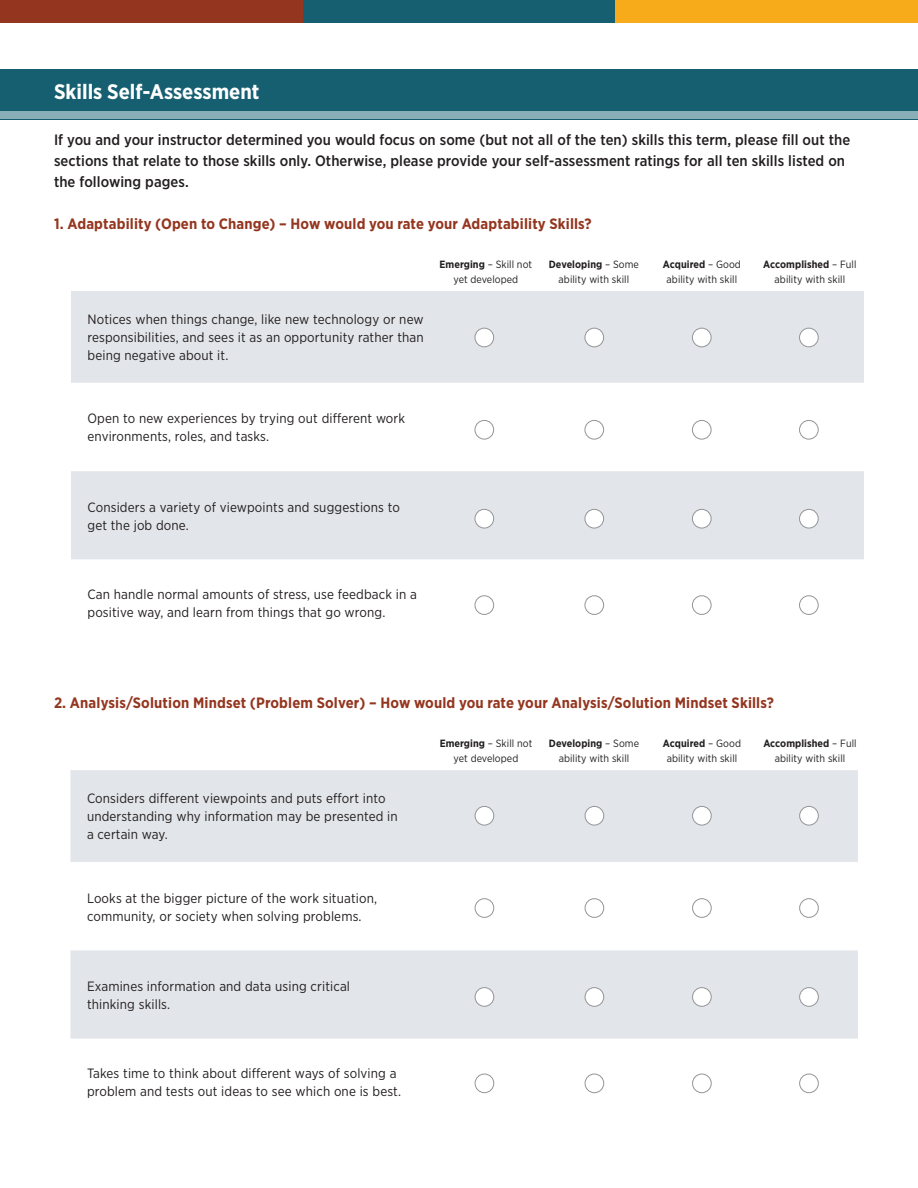
<style>
.page{position:relative;width:918px;height:1188px;background:#fff}
.page>*{position:absolute;margin:0;border:0;box-sizing:border-box;transform-origin:0 0}
.Section_Headers{font:700 21px "Gotham Narrow";color:#fff}
.sub_headers{font:500 15px/21px "Gotham Narrow";letter-spacing:.005em;color:#231f20}
.Questions{font:700 15px "Gotham Narrow";letter-spacing:.01em;color:#94361f}
.Skills_assessment_bo{font:13.5px/18px "Gotham Narrow";letter-spacing:.01em;color:#231f20}
.body{font:10.5px/15px "Gotham Narrow";letter-spacing:.005em;color:#231f20;text-align:center}
.s1{font-weight:700}
</style>
<div class="page">
<div style="left:303px;top:0;width:312px;height:23px;background:#165f71"></div>
<div style="left:0;top:0;width:303px;height:23px;background:#94361f"></div>
<div style="left:615px;top:0;width:303px;height:23px;background:#f8ab1a"></div>
<div style="left:0;top:69px;width:918px;height:50px;background:#165f71"></div>
<div style="left:0;top:112px;width:918px;height:7px;background:#8aaeb7"></div>
<svg style="left:71px;top:291px;width:793px;height:268px;fill:#e2e5e9"></svg>
<svg style="left:70px;top:770px;width:788px;height:269px;fill:#e2e5e9"></svg>
<div style="left:475px;top:328px;width:19px;height:19px;background:#fff;border-radius:50%"></div>
<div style="left:475px;top:328px;width:19px;height:19px;border:1px solid #939598;border-radius:50%"></div>
<div style="left:585px;top:328px;width:19px;height:19px;background:#fff;border-radius:50%"></div>
<div style="left:585px;top:328px;width:19px;height:19px;border:1px solid #939598;border-radius:50%"></div>
<div style="left:692px;top:328px;width:19px;height:19px;background:#fff;border-radius:50%"></div>
<div style="left:692px;top:328px;width:19px;height:19px;border:1px solid #939598;border-radius:50%"></div>
<div style="left:800px;top:328px;width:18px;height:19px;background:#fff;border-radius:50%"></div>
<div style="left:799px;top:328px;width:20px;height:19px;border:1px solid #939598;border-radius:50%"></div>
<div style="left:475px;top:420px;width:19px;height:19px;background:#fff;border-radius:50%"></div>
<div style="left:475px;top:420px;width:19px;height:20px;border:1px solid #939598;border-radius:50%"></div>
<div style="left:585px;top:420px;width:19px;height:19px;background:#fff;border-radius:50%"></div>
<div style="left:585px;top:420px;width:19px;height:20px;border:1px solid #939598;border-radius:50%"></div>
<div style="left:692px;top:420px;width:19px;height:19px;background:#fff;border-radius:50%"></div>
<div style="left:692px;top:420px;width:19px;height:20px;border:1px solid #939598;border-radius:50%"></div>
<div style="left:800px;top:420px;width:18px;height:19px;background:#fff;border-radius:50%"></div>
<div style="left:799px;top:420px;width:20px;height:20px;border:1px solid #939598;border-radius:50%"></div>
<div style="left:475px;top:509px;width:19px;height:19px;background:#fff;border-radius:50%"></div>
<div style="left:475px;top:509px;width:19px;height:19px;border:1px solid #939598;border-radius:50%"></div>
<div style="left:585px;top:509px;width:19px;height:19px;background:#fff;border-radius:50%"></div>
<div style="left:585px;top:509px;width:19px;height:19px;border:1px solid #939598;border-radius:50%"></div>
<div style="left:692px;top:509px;width:19px;height:19px;background:#fff;border-radius:50%"></div>
<div style="left:692px;top:509px;width:19px;height:19px;border:1px solid #939598;border-radius:50%"></div>
<div style="left:800px;top:509px;width:18px;height:19px;background:#fff;border-radius:50%"></div>
<div style="left:799px;top:509px;width:20px;height:19px;border:1px solid #939598;border-radius:50%"></div>
<div style="left:475px;top:595px;width:19px;height:20px;border:1px solid #939598;border-radius:50%"></div>
<div style="left:585px;top:595px;width:19px;height:20px;border:1px solid #939598;border-radius:50%"></div>
<div style="left:692px;top:595px;width:19px;height:20px;border:1px solid #939598;border-radius:50%"></div>
<div style="left:799px;top:595px;width:20px;height:20px;border:1px solid #939598;border-radius:50%"></div>
<div style="left:475px;top:806px;width:19px;height:19px;background:#fff;border-radius:50%"></div>
<div style="left:475px;top:806px;width:19px;height:19px;border:1px solid #939598;border-radius:50%"></div>
<div style="left:585px;top:806px;width:19px;height:19px;background:#fff;border-radius:50%"></div>
<div style="left:585px;top:806px;width:19px;height:19px;border:1px solid #939598;border-radius:50%"></div>
<div style="left:693px;top:806px;width:18px;height:19px;background:#fff;border-radius:50%"></div>
<div style="left:692px;top:806px;width:20px;height:19px;border:1px solid #939598;border-radius:50%"></div>
<div style="left:800px;top:806px;width:18px;height:19px;background:#fff;border-radius:50%"></div>
<div style="left:799px;top:806px;width:20px;height:19px;border:1px solid #939598;border-radius:50%"></div>
<div style="left:475px;top:899px;width:19px;height:18px;background:#fff;border-radius:50%"></div>
<div style="left:475px;top:898px;width:19px;height:20px;border:1px solid #939598;border-radius:50%"></div>
<div style="left:585px;top:899px;width:19px;height:18px;background:#fff;border-radius:50%"></div>
<div style="left:585px;top:898px;width:19px;height:20px;border:1px solid #939598;border-radius:50%"></div>
<div style="left:693px;top:899px;width:18px;height:18px;background:#fff;border-radius:50%"></div>
<div style="left:692px;top:898px;width:20px;height:20px;border:1px solid #939598;border-radius:50%"></div>
<div style="left:800px;top:899px;width:18px;height:18px;background:#fff;border-radius:50%"></div>
<div style="left:799px;top:898px;width:20px;height:20px;border:1px solid #939598;border-radius:50%"></div>
<div style="left:475px;top:988px;width:19px;height:18px;background:#fff;border-radius:50%"></div>
<div style="left:475px;top:987px;width:19px;height:20px;border:1px solid #939598;border-radius:50%"></div>
<div style="left:585px;top:988px;width:19px;height:18px;background:#fff;border-radius:50%"></div>
<div style="left:585px;top:987px;width:19px;height:20px;border:1px solid #939598;border-radius:50%"></div>
<div style="left:693px;top:988px;width:18px;height:18px;background:#fff;border-radius:50%"></div>
<div style="left:692px;top:987px;width:20px;height:20px;border:1px solid #939598;border-radius:50%"></div>
<div style="left:800px;top:988px;width:18px;height:18px;background:#fff;border-radius:50%"></div>
<div style="left:799px;top:987px;width:20px;height:20px;border:1px solid #939598;border-radius:50%"></div>
<div style="left:475px;top:1074px;width:19px;height:19px;border:1px solid #939598;border-radius:50%"></div>
<div style="left:585px;top:1074px;width:19px;height:19px;border:1px solid #939598;border-radius:50%"></div>
<div style="left:692px;top:1074px;width:20px;height:19px;border:1px solid #939598;border-radius:50%"></div>
<div style="left:799px;top:1074px;width:20px;height:19px;border:1px solid #939598;border-radius:50%"></div>
<p class="Section_Headers" style="left:54px;top:78px;width:207px">Skills Self-Assessment</p>
<p class="sub_headers" style="left:54px;top:130px;width:798px">If you and your instructor determined you would focus on some (but not all of the ten) skills this term, please fill out the sections that relate to those skills only. Otherwise, please provide your self-assessment ratings for all ten skills listed on the following pages.</p>
<p class="Questions" style="left:54px;top:214px;width:539px">1. Adaptability (Open to Change) – How would you rate your Adaptability Skills?</p>
<p class="Skills_assessment_bo" style="left:88px;top:310px;width:338px;text-align:justify">Notices when things change, like new technology or new responsibilities, and sees it as an opportunity rather than being negative about it.</p>
<p class="body" style="left:440px;top:257px;width:94px"><span class="s1">Emerging</span> – Skill not yet developed</p>
<p class="body" style="left:549px;top:257px;width:92px"><span class="s1">Developing</span> – Some ability with skill</p>
<p class="body" style="left:663px;top:257px;width:80px"><span class="s1">Acquired</span> – Good ability with skill</p>
<p class="body" style="left:763px;top:257px;width:95px"><span class="s1">Accomplished</span> – Full ability with skill</p>
<p class="Skills_assessment_bo" style="left:88px;top:409px;width:319px">Open to new experiences by trying out different work environments, roles, and tasks.</p>
<p class="Skills_assessment_bo" style="left:88px;top:498px;width:314px">Considers a variety of viewpoints and suggestions to get the job done.</p>
<p class="Skills_assessment_bo" style="left:88px;top:585px;width:331px">Can handle normal amounts of stress, use feedback in a positive way, and learn from things that go wrong.</p>
<p class="Questions" style="left:54px;top:693px;width:721px">2. Analysis/Solution Mindset (Problem Solver) – How would you rate your Analysis/Solution Mindset Skills?</p>
<p class="Skills_assessment_bo" style="left:87px;top:789px;width:312px">Considers different viewpoints and puts effort into understanding why information may be presented in a certain way.</p>
<p class="Skills_assessment_bo" style="left:87px;top:889px;width:292px">Looks at the bigger picture of the work situation, community, or society when solving problems.</p>
<p class="Skills_assessment_bo" style="left:87px;top:977px;width:265px">Examines information and data using critical thinking skills.</p>
<p class="Skills_assessment_bo" style="left:87px;top:1064px;width:316px">Takes time to think about different ways of solving a problem and tests out ideas to see which one is best.</p>
<p class="body" style="left:440px;top:735px;width:94px"><span class="s1">Emerging</span> – Skill not yet developed</p>
<p class="body" style="left:549px;top:735px;width:92px"><span class="s1">Developing</span> – Some ability with skill</p>
<p class="body" style="left:663px;top:735px;width:80px"><span class="s1">Acquired</span> – Good ability with skill</p>
<p class="body" style="left:763px;top:735px;width:95px"><span class="s1">Accomplished</span> – Full ability with skill</p>
</div>
